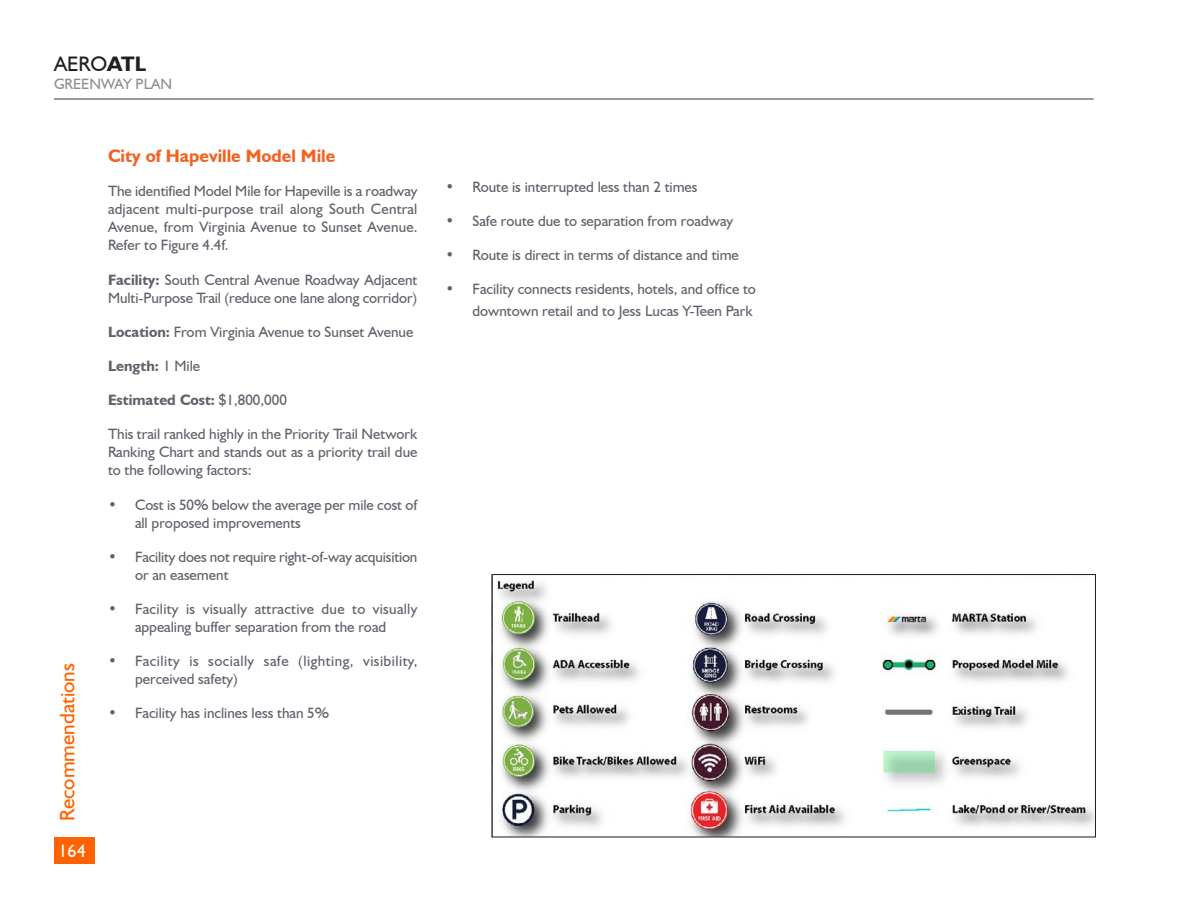
<style>
.page{position:relative;width:1188px;height:918px;background:#fff}
.page>*{position:absolute;margin:0;border:0;box-sizing:border-box;transform-origin:0 0}
.t1{font:21px "Humanist 521 BT";color:#ff6200}
.t2{font:21px "Humanist 521 BT";color:#231f20}
.Headings_1{font:700 18px "Humanist 521 BT";color:#f26221}
.t3{font:18px "Humanist 521 BT";color:#fff}
.Headings_1-2{font:15px/18px "Humanist 521 BT";color:#61606b}
.Headings_1-3{font:15px/18px "Humanist 521 BT";letter-spacing:.02em;color:#61606b;text-align:center}
.Headings_1-4{font:15px/18px "Humanist 521 BT";letter-spacing:.03em;color:#61606b}
.Headings_1-5{font:700 15px "Humanist 521 BT";color:#61606b}
.t4{font:15px "Humanist 521 BT";color:#8e8d95}
.s1{font-weight:700}
.s2{font-weight:400}
</style>
<div class="page">
<div style="left:54px;top:837px;width:40px;height:27px;background:#ff6200"></div>
<hr style="left:54px;top:99px;width:1040px;height:1px;background:#807677">
<img style="left:497px;top:580px;width:597px;height:255px">
<div style="left:492px;top:574px;width:604px;height:263px;border:1px solid #231f20"></div>
<h1 class="t2" style="left:54px;top:51px;width:94px">AERO<span class="s1">ATL</span></h1>
<p class="t4" style="left:54px;top:75px;width:120px">GREENWAY PLAN</p>
<h1 class="t1" style="left:54px;top:820px;width:159px;rotate:-90deg">Recommendations</h1>
<p class="t3" style="left:58px;top:839px;width:29px">164</p>
<p class="t3" style="left:62px;top:839px;width:29px">164</p>
<p class="Headings_1" style="left:108px;top:145px;width:229px">City of Hapeville Model Mile</p>
<p class="Headings_1-2" style="left:108px;top:182px;width:311px;text-align:justify">The identified Model Mile for Hapeville is a roadway adjacent multi-purpose trail along South Central Avenue, from Virginia Avenue to Sunset Avenue.<br>Refer to Figure 4.4f.</p>
<p class="Headings_1-2" style="left:108px;top:270px;width:311px"><span class="s1">Facility:</span> South Central Avenue Roadway Adjacent<br>Multi-Purpose Trail (reduce one lane along corridor)</p>
<p class="Headings_1-2" style="left:108px;top:322px;width:307px"><span class="s1">Location:</span> From Virginia Avenue to Sunset Avenue</p>
<p class="Headings_1-5" style="left:108px;top:357px;width:94px">Length: <span class="s2">1 Mile</span></p>
<p class="Headings_1-5" style="left:108px;top:391px;width:181px">Estimated Cost: <span class="s2">$1,800,000</span></p>
<p class="Headings_1-2" style="left:108px;top:425px;width:311px;text-align:justify">This trail ranked highly in the Priority Trail Network Ranking Chart and stands out as a priority trail due to the following factors:</p>
<p class="Headings_1-2" style="left:135px;top:495px;width:284px;text-indent:-27px">• Cost is 50% below the average per mile cost of all proposed improvements</p>
<p class="Headings_1-2" style="left:135px;top:547px;width:284px;text-indent:-27px">• Facility does not require right-of-way acquisition or an easement</p>
<p class="Headings_1-3" style="left:108px;top:600px;width:311px">• Facility is visually attractive due to visually appealing buffer separation from the road</p>
<p class="Headings_1-4" style="left:135px;top:652px;width:284px;text-indent:-27px">• Facility is socially safe (lighting, visibility, perceived safety)</p>
<p class="Headings_1-2" style="left:108px;top:704px;width:223px">• Facility has inclines less than 5%</p>
<p class="Headings_1-2" style="left:446px;top:177px;width:254px">• Route is interrupted less than 2 times</p>
<p class="Headings_1-2" style="left:446px;top:212px;width:289px">• Safe route due to separation from roadway</p>
<p class="Headings_1-2" style="left:446px;top:246px;width:295px">• Route is direct in terms of distance and time</p>
<p class="Headings_1-2" style="left:446px;top:278px;width:312px;line-height:21.6px;text-align:right">• Facility connects residents, hotels, and office to downtown retail and to Jess Lucas Y-Teen Park</p>
</div>
